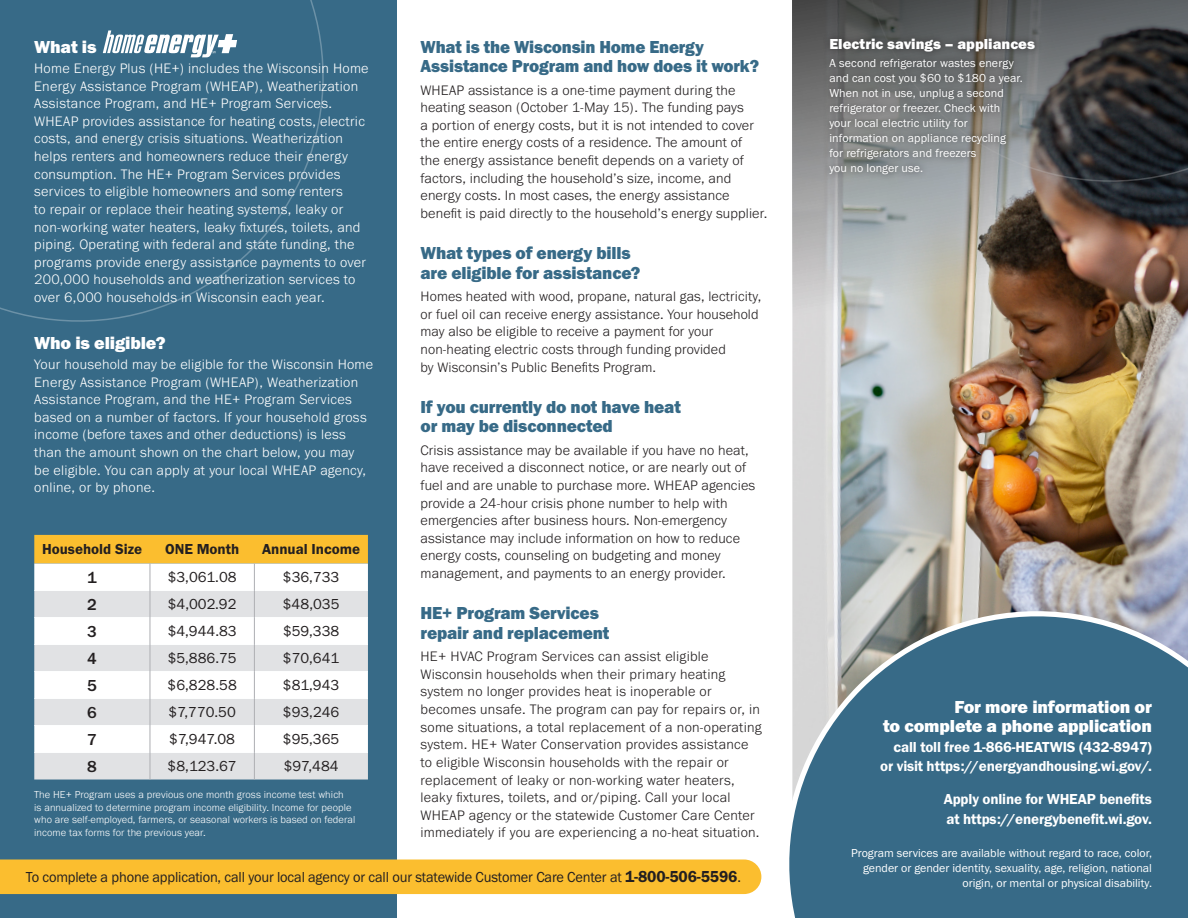
<style>
.page{position:relative;width:1188px;height:918px;background:#fff}
.page>*{position:absolute;margin:0;border:0;box-sizing:border-box;transform-origin:0 0}
.t1{font:18px/19.5px "Franklin Gothic URW Hea";letter-spacing:-.01em;color:#376a87}
.t2{font:18px/19.5px "Franklin Gothic URW Hea";letter-spacing:-.01em;color:#fff;text-align:right}
.t3{font:18px/19.5px "Franklin Gothic URW Hea";letter-spacing:-.01em;color:#376a87;scale:.95 1}
.Subhead_style{font:500 16.5px "Franklin Gothic URW";color:#231f20}
.t4{font:15px/19.5px "Franklin Gothic URW Dem";letter-spacing:-.01em;color:#fff;text-align:right}
.Subhead_style-2{font:15px "Franklin Gothic URW Boo";letter-spacing:-.01em;color:#231f20}
.Subhead_style-3{font:15px "Franklin Gothic URW Boo";letter-spacing:-.01em;color:#231f20;scale:.96 1}
.t5{font:15px "Franklin Gothic URW Dem";color:#231f20}
.t6{font:15px "Franklin Gothic URW Hea";color:#fff}
.Paragraph_Style_1{font:300 14.25px/17.5px "Franklin Gothic URW";letter-spacing:.01em;color:#231f20}
.Paragraph_Style_1-2{font:300 14.25px/17.7px "Franklin Gothic URW";letter-spacing:.02em;color:#fff}
.t7{font:12px/15px "Franklin Gothic URW Boo";color:#fff;text-align:right}
.t8{font:300 10.5px/12.8px "Franklin Gothic URW";letter-spacing:.01em;color:#fff}
.s1{font-family:"Franklin Gothic URW Dem";font-size:16.5px}
</style>
<div class="page">
<div style="left:0;top:0;width:396px;height:918px;background:#376a87"></div>
<div style="left:0;top:860px;width:755px;height:34px;background:#fbbe2f"></div>
<img style="left:792px;top:494px;width:396px;height:88px">
<svg style="left:34px;top:535px;width:334px;height:245px;background:#f0e9da"></svg>
<svg style="left:755px;top:582px;width:433px;height:336px;background:#62869b"></svg>
<svg style="left:0;top:0;width:324px;height:322px"></svg>
<img style="left:792px;top:0;width:396px;height:494px">
<div style="left:822px;top:31px;width:220px;height:151px;background:#231f20;opacity:.75"></div>
<p class="t2" style="left:34px;top:36px;width:64px">What is</p>
<p class="Paragraph_Style_1-2" style="left:34px;top:59px;width:336px">Home Energy Plus (HE+) includes the Wisconsin Home Energy Assistance Program (WHEAP), Weatherization Assistance Program, and HE+ Program Services.<br>WHEAP provides assistance for heating costs, electric costs, and energy crisis situations. Weatherization helps renters and homeowners reduce their energy consumption. The HE+ Program Services provides services to eligible homeowners and some renters<br>to repair or replace their heating systems, leaky or non-working water heaters, leaky fixtures, toilets, and piping. Operating with federal and state funding, the programs provide energy assistance payments to over 200,000 households and weatherization services to over 6,000 households in Wisconsin each year.</p>
<p class="t2" style="left:34px;top:332px;width:133px">Who is eligible?</p>
<p class="Paragraph_Style_1-2" style="left:34px;top:355px;width:341px">Your household may be eligible for the Wisconsin Home Energy Assistance Program (WHEAP), Weatherization Assistance Program, and the HE+ Program Services based on a number of factors. If your household gross income (before taxes and other deductions) is less than the amount shown on the chart below, you may<br>be eligible. You can apply at your local WHEAP agency, online, or by phone.</p>
<p class="t5" style="left:42px;top:540px;width:102px">Household Size</p>
<p class="t5" style="left:165px;top:540px;width:76px">ONE Month</p>
<p class="t5" style="left:262px;top:540px;width:100px">Annual Income</p>
<p class="Subhead_style" style="left:87px;top:567px;width:11px">1</p>
<p class="Subhead_style-2" style="left:168px;top:568px;width:70px">$3,061.08</p>
<p class="Subhead_style-2" style="left:283px;top:568px;width:58px">$36,733</p>
<p class="Subhead_style" style="left:87px;top:594px;width:11px">2</p>
<p class="Subhead_style-2" style="left:168px;top:595px;width:70px">$4,002.92</p>
<p class="Subhead_style-2" style="left:283px;top:595px;width:58px">$48,035</p>
<p class="Subhead_style" style="left:87px;top:621px;width:11px">3</p>
<p class="Subhead_style-2" style="left:168px;top:622px;width:71px">$4,944.83</p>
<p class="Subhead_style-2" style="left:283px;top:622px;width:58px">$59,338</p>
<p class="Subhead_style" style="left:87px;top:648px;width:11px">4</p>
<p class="Subhead_style-2" style="left:168px;top:649px;width:71px">$5,886.75</p>
<p class="Subhead_style-2" style="left:283px;top:649px;width:58px">$70,641</p>
<p class="Subhead_style" style="left:87px;top:675px;width:11px">5</p>
<p class="Subhead_style-2" style="left:168px;top:676px;width:71px">$6,828.58</p>
<p class="Subhead_style-2" style="left:283px;top:676px;width:58px">$81,943</p>
<p class="Subhead_style" style="left:87px;top:702px;width:11px">6</p>
<p class="Subhead_style-2" style="left:169px;top:703px;width:69px">$7,770.50</p>
<p class="Subhead_style-2" style="left:283px;top:703px;width:58px">$93,246</p>
<p class="Subhead_style" style="left:87px;top:729px;width:11px">7</p>
<p class="Subhead_style-2" style="left:169px;top:730px;width:67px">$7,947.08</p>
<p class="Subhead_style-2" style="left:283px;top:730px;width:58px">$95,365</p>
<p class="Subhead_style" style="left:87px;top:756px;width:11px">8</p>
<p class="Subhead_style-2" style="left:168px;top:757px;width:71px">$8,123.67</p>
<p class="Subhead_style-2" style="left:284px;top:757px;width:56px">$97,484</p>
<p class="t8" style="left:34px;top:788px;width:323px">The HE+ Program uses a previous one month gross income test which<br>is annualized to determine program income eligibility. Income for people who are self-employed, farmers, or seasonal workers is based on federal income tax forms for the previous year.</p>
<p class="t3" style="left:421px;top:36px;width:358px">What is the Wisconsin Home Energy<br>Assistance Program and how does it work?</p>
<p class="Paragraph_Style_1" style="left:421px;top:81px;width:348px">WHEAP assistance is a one-time payment during the heating season (October 1-May 15). The funding pays<br>a portion of energy costs, but it is not intended to cover the entire energy costs of a residence. The amount of<br>the energy assistance benefit depends on a variety of factors, including the household’s size, income, and energy costs. In most cases, the energy assistance benefit is paid directly to the household’s energy supplier.</p>
<p class="t1" style="left:421px;top:243px;width:221px">What types of energy bills are eligible for assistance?</p>
<p class="Paragraph_Style_1" style="left:421px;top:287px;width:342px">Homes heated with wood, propane, natural gas, lectricity, or fuel oil can receive energy assistance. Your household may also be eligible to receive a payment for your non-heating electric costs through funding provided<br>by Wisconsin’s Public Benefits Program.</p>
<p class="t1" style="left:421px;top:396px;width:262px">If you currently do not have heat or may be disconnected</p>
<p class="Paragraph_Style_1" style="left:421px;top:441px;width:336px">Crisis assistance may be available if you have no heat, have received a disconnect notice, or are nearly out of fuel and are unable to purchase more. WHEAP agencies provide a 24-hour crisis phone number to help with emergencies after business hours. Non-emergency assistance may include information on how to reduce energy costs, counseling on budgeting and money management, and payments to an energy provider.</p>
<p class="t1" style="left:421px;top:603px;width:190px">HE+ Program Services repair and replacement</p>
<p class="Paragraph_Style_1" style="left:421px;top:647px;width:343px">HE+ HVAC Program Services can assist eligible Wisconsin households when their primary heating system no longer provides heat is inoperable or becomes unsafe. The program can pay for repairs or, in some situations, a total replacement of a non-operating system. HE+ Water Conservation provides assistance to eligible Wisconsin households with the repair or replacement of leaky or non-working water heaters, leaky fixtures, toilets, and or/piping. Call your local WHEAP agency or the statewide Customer Care Center immediately if you are experiencing a no-heat situation.</p>
<p class="Subhead_style-3" style="left:26px;top:867px;width:746px">To complete a phone application, call your local agency or call our statewide Customer Care Center at <span class="s1">1-800-506-5596</span>.</p>
<p class="t6" style="left:829px;top:35px;width:207px">Electric savings – appliances</p>
<p class="t7" style="left:829px;top:55px;width:195px;text-align:left">A second refrigerator wastes energy and can cost you $60 to $180 a year.<br>When not in use, unplug a second refrigerator or freezer. Check with your local electric utility for information on appliance recycling<br>for refrigerators and freezers<br>you no longer use.</p>
<p class="t2" style="left:883px;top:696px;width:270px">For more information or<br>to complete a phone application</p>
<p class="t4" style="left:880px;top:737px;width:273px">call toll free 1-866-HEATWIS (432-8947) or visit https://energyandhousing.wi.gov/.</p>
<p class="t4" style="left:944px;top:789px;width:210px;text-align:left">Apply online for WHEAP benefits at https://energybenefit.wi.gov.</p>
<p class="t7" style="left:851px;top:846px;width:302px">Program services are available without regard to race, color, gender or gender identity, sexuality, age, religion, national origin, or mental or physical disability.</p>
</div>
